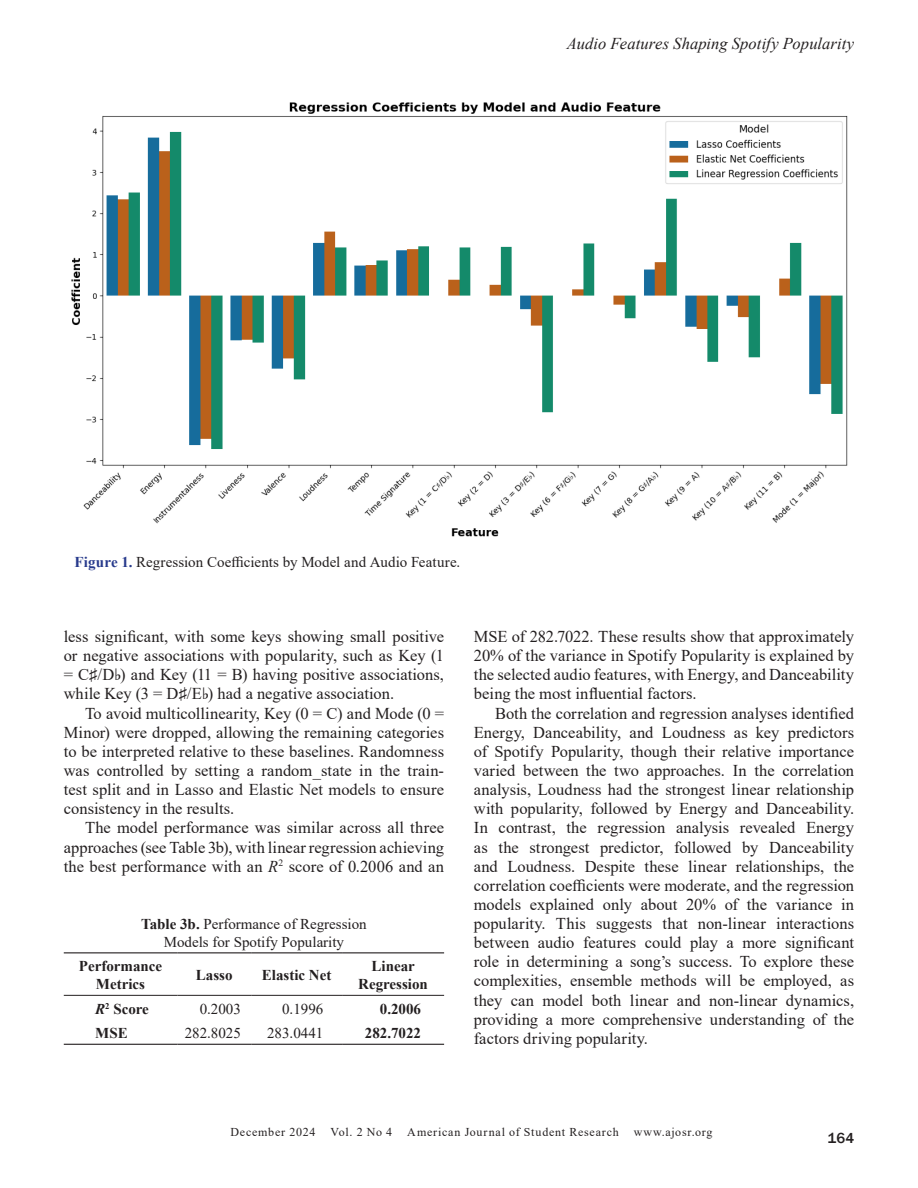
<style>
.page{position:relative;width:918px;height:1188px;background:#fff}
.page>*{position:absolute;margin:0;border:0;box-sizing:border-box;transform-origin:0 0}
._4_3_Body{font:16.5px/19.2px "Times New Roman";color:#231f20;text-align:justify}
.t1{font:italic 16.5px "Times New Roman";letter-spacing:.005em;color:#231f20}
._6_2_Figure_-_text{font:15px "Times New Roman";color:#231f20}
.t2{font:700 15px/18px "Times New Roman";color:#231f20;text-align:center}
.t3{font:500 15px "Franklin Gothic";color:#231f20}
.t4{font:12px "Times New Roman";letter-spacing:.06em;color:#231f20}
.s1{font-weight:700;color:#273a8c}
.s2{font-style:italic}
.s3{font-weight:700}
</style>
<div class="page">
<hr style="left:64px;top:952px;width:113px;height:1px;background:#231f20">
<hr style="left:177px;top:952px;width:74px;height:1px;background:#231f20">
<hr style="left:251px;top:952px;width:91px;height:1px;background:#231f20">
<hr style="left:342px;top:952px;width:102px;height:1px;background:#231f20">
<hr style="left:64px;top:1044px;width:113px;height:1px;background:#231f20">
<hr style="left:177px;top:1044px;width:74px;height:1px;background:#231f20">
<hr style="left:251px;top:1044px;width:91px;height:1px;background:#231f20">
<hr style="left:342px;top:1044px;width:102px;height:1px;background:#231f20">
<hr style="left:64px;top:995px;width:113px;height:1px;background:#231f20">
<hr style="left:177px;top:995px;width:74px;height:1px;background:#231f20">
<hr style="left:251px;top:995px;width:91px;height:1px;background:#231f20">
<hr style="left:342px;top:995px;width:102px;height:1px;background:#231f20">
<img style="left:71px;top:102px;width:777px;height:435px">
<p class="t1" style="left:567px;top:32px;width:289px">Audio Features Shaping Spotify Popularity</p>
<p class="_6_2_Figure_-_text" style="left:74px;top:552px;width:387px"><span class="s1">Figure 1.</span> Regression Coefficients by Model and Audio Feature.</p>
<p class="_4_3_Body" style="left:64px;top:626px;width:382px">less significant, with some keys showing small positive or negative associations with popularity, such as Key (1 = C♯/D♭) and Key (11 = B) having positive associations, while Key (3 = D♯/E♭) had a negative association.</p>
<p class="_4_3_Body" style="left:64px;top:703px;width:382px;text-indent:21px">To avoid multicollinearity, Key (0 = C) and Mode (0 = Minor) were dropped, allowing the remaining categories to be interpreted relative to these baselines. Randomness was controlled by setting a random_state in the train&shy;test split and in Lasso and Elastic Net models to ensure consistency in the results.</p>
<p class="_4_3_Body" style="left:64px;top:818px;width:382px;text-indent:21px">The model performance was similar across all three approaches (see Table 3b), with linear regression achieving the best performance with an <span class="s2">R</span><sup>2</sup> score of 0.2006 and an</p>
<p class="_6_2_Figure_-_text" style="left:141px;top:913px;width:227px"><span class="s3">Table 3b.</span> Performance of Regression</p>
<p class="_6_2_Figure_-_text" style="left:164px;top:931px;width:182px">Models for Spotify Popularity</p>
<p class="t2" style="left:79px;top:957px;width:85px">Performance<br>Metrics</p>
<p class="t2" style="left:196px;top:966px;width:38px">Lasso</p>
<p class="t2" style="left:262px;top:966px;width:71px">Elastic Net</p>
<p class="t2" style="left:372px;top:957px;width:45px">Linear</p>
<p class="t2" style="left:358px;top:975px;width:71px">Regression</p>
<p class="t2" style="left:95px;top:999px;width:55px"><span class="s2">R</span><sup>2</sup> Score</p>
<p class="_6_2_Figure_-_text" style="left:200px;top:998px;width:43px">0.2003</p>
<p class="_6_2_Figure_-_text" style="left:282px;top:998px;width:43px">0.1996</p>
<p class="t2" style="left:380px;top:999px;width:43px">0.2006</p>
<p class="t2" style="left:95px;top:1024px;width:34px">MSE</p>
<p class="_6_2_Figure_-_text" style="left:185px;top:1023px;width:58px">282.8025</p>
<p class="_6_2_Figure_-_text" style="left:267px;top:1023px;width:58px">283.0441</p>
<p class="t2" style="left:365px;top:1024px;width:58px">282.7022</p>
<p class="_4_3_Body" style="left:474px;top:626px;width:382px">MSE of 282.7022. These results show that approximately 20% of the variance in Spotify Popularity is explained by the selected audio features, with Energy, and Danceability being the most influential factors.</p>
<p class="_4_3_Body" style="left:474px;top:703px;width:382px;text-indent:21px">Both the correlation and regression analyses identified Energy, Danceability, and Loudness as key predictors of Spotify Popularity, though their relative importance varied between the two approaches. In the correlation analysis, Loudness had the strongest linear relationship with popularity, followed by Energy and Danceability.<br>In contrast, the regression analysis revealed Energy as the strongest predictor, followed by Danceability and Loudness. Despite these linear relationships, the correlation coefficients were moderate, and the regression models explained only about 20% of the variance in popularity. This suggests that non-linear interactions between audio features could play a more significant role in determining a song’s success. To explore these complexities, ensemble methods will be employed, as they can model both linear and non-linear dynamics, providing a more comprehensive understanding of the factors driving popularity.</p>
<p class="t4" style="left:230px;top:1124px;width:87px">December 2024</p>
<p class="t4" style="left:330px;top:1124px;width:63px">Vol. 2 No 4</p>
<p class="t4" style="left:407px;top:1124px;width:307px">American Journal of Student Research www.ajosr.org</p>
<p class="t3" style="left:828px;top:1128px;width:28px">164</p>
</div>
